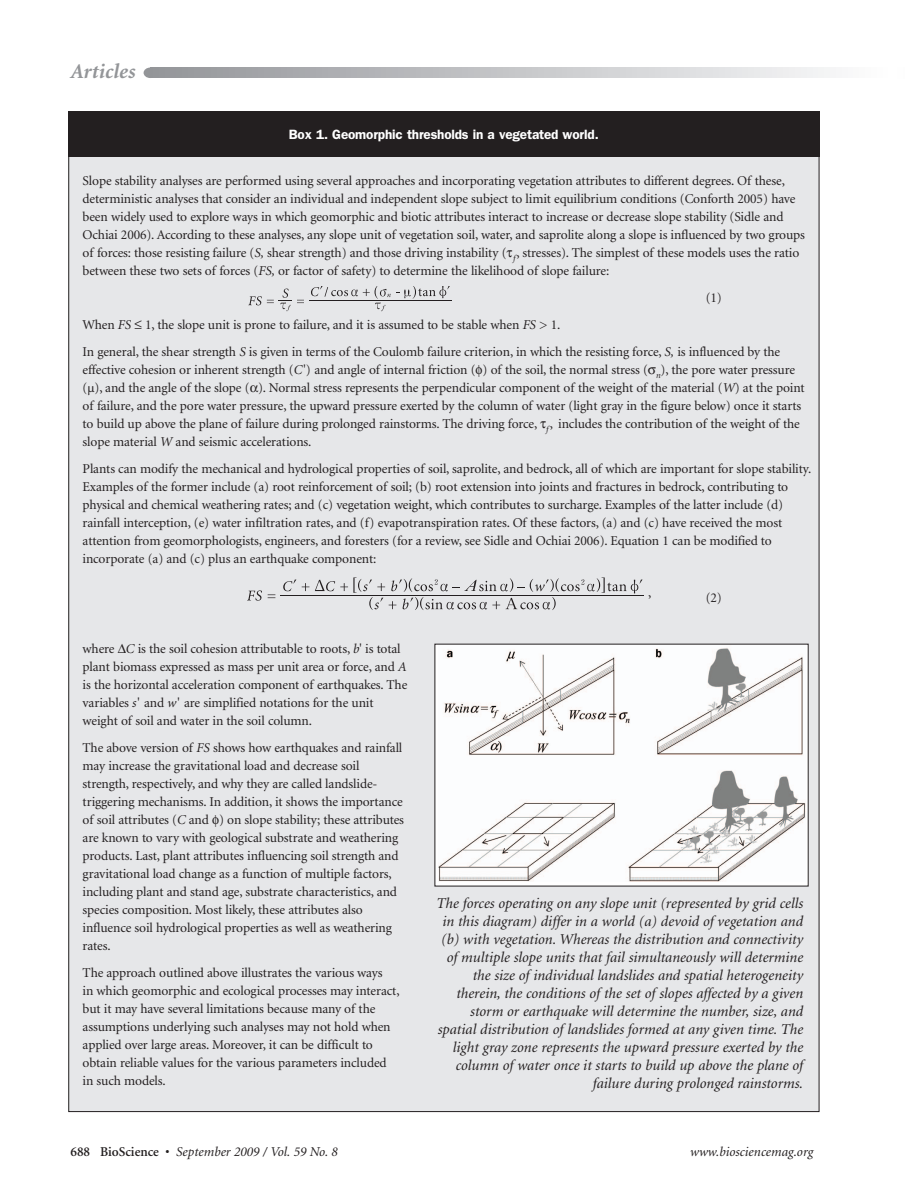
<style>
.page{position:relative;width:905px;height:1202px;background:#fff}
.page>*{position:absolute;margin:0;border:0;box-sizing:border-box;transform-origin:0 0}
.t1{font:italic 700 21px "Minion";color:#939598}
.t2{font:italic 15px/18px "Minion";color:#231f20;text-align:right}
.t3{font:13.5px/18px "Minion";letter-spacing:-.01em;color:#231f20}
.t4{font:italic 13.5px "Minion";color:#231f20}
.t5{font:600 13.5px "Franklin Gothic";letter-spacing:-.01em;color:#fff}
.s1{font-style:italic}
.s2{font-weight:600;font-style:normal}
</style>
<div class="page">
<div style="left:144px;top:68px;width:13px;height:10px;background:#939598;border-radius:50%"></div>
<svg style="left:151px;top:67px;width:679px;height:11px;background:#c2c4c6"></svg>
<div style="left:69px;top:112px;width:750px;height:999px;background:#e6e7e9"></div>
<svg style="left:311px;top:286px;width:139px;height:25px"></svg>
<svg style="left:248px;top:288px;width:56px;height:23px"></svg>
<hr style="left:309px;top:300px;width:142px;height:1px;background:#231f20">
<div style="left:68px;top:112px;width:751px;height:45px;background:#231f20"></div>
<div style="left:435px;top:644px;width:373px;height:242px;background:#fff"></div>
<img style="left:438px;top:648px;width:367px;height:233px">
<svg style="left:248px;top:590px;width:14px;height:10px"></svg>
<svg style="left:268px;top:594px;width:7px;height:4px"></svg>
<svg style="left:302px;top:583px;width:7px;height:8px"></svg>
<svg style="left:283px;top:579px;width:13px;height:12px"></svg>
<hr style="left:281px;top:595px;width:363px;height:1px;background:#231f20">
<svg style="left:315px;top:577px;width:327px;height:33px"></svg>
<h1 class="t1" style="left:71px;top:63px;width:66px">Articles</h1>
<p class="t5" style="left:289px;top:130px;width:311px">Box 1. Geomorphic thresholds in a vegetated world.</p>
<p class="t3" style="left:83px;top:172px;width:724px">Slope stability analyses are performed using several approaches and incorporating vegetation attributes to different degrees. Of these, deterministic analyses that consider an individual and independent slope subject to limit equilibrium conditions (Conforth 2005) have been widely used to explore ways in which geomorphic and biotic attributes interact to increase or decrease slope stability (Sidle and Ochiai 2006). According to these analyses, any slope unit of vegetation soil, water, and saprolite along a slope is influenced by two groups of forces: those resisting failure (<span class="s1">S,</span> shear strength) and those driving instability ( <sub>f</sub>, stresses). The simplest of these models uses the ratio between these two sets of forces (<span class="s1">FS,</span> or factor of safety) to determine the likelihood of slope failure:</p>
<p class="t3" style="left:705px;top:289px;width:18px">(1)</p>
<p class="t3" style="left:83px;top:312px;width:699px;line-height:27px">When <span class="s1">FS</span> ≤ 1, the slope unit is prone to failure, and it is assumed to be stable when <span class="s1">FS</span> &gt; 1.<br>In general, the shear strength <span class="s1">S</span> is given in terms of the Coulomb failure criterion, in which the resisting force, <span class="s1">S,</span> is influenced by the</p>
<p class="t3" style="left:83px;top:361px;width:723px">effective cohesion or inherent strength (<span class="s1">C</span>') and angle of internal friction ( ) of the soil, the normal stress ( <sub>n</sub>), the pore water pressure (μ), and the angle of the slope ( ). Normal stress represents the perpendicular component of the weight of the material (<span class="s1">W</span>) at the point of failure, and the pore water pressure, the upward pressure exerted by the column of water (light gray in the figure below) once it starts to build up above the plane of failure during prolonged rainstorms. The driving force, <sub>f</sub>, includes the contribution of the weight of the slope material <span class="s1">W</span> and seismic accelerations.</p>
<p class="t3" style="left:83px;top:460px;width:730px">Plants can modify the mechanical and hydrological properties of soil, saprolite, and bedrock, all of which are important for slope stability.<br>Examples of the former include (a) root reinforcement of soil; (b) root extension into joints and fractures in bedrock, contributing to physical and chemical weathering rates; and (c) vegetation weight, which contributes to surcharge. Examples of the latter include (d) rainfall interception, (e) water infiltration rates, and (f) evapotranspiration rates. Of these factors, (a) and (c) have received the most attention from geomorphologists, engineers, and foresters (for a review, see Sidle and Ochiai 2006). Equation 1 can be modified to incorporate (a) and (c) plus an earthquake component:</p>
<p class="t3" style="left:648px;top:585px;width:5px">,</p>
<p class="t3" style="left:705px;top:589px;width:18px">(2)</p>
<p class="t3" style="left:83px;top:640px;width:326px">where <span class="s1">C</span> is the soil cohesion attributable to roots, <span class="s1">b</span>' is total plant biomass expressed as mass per unit area or force, and <span class="s1">A </span>is the horizontal acceleration component of earthquakes. The variables <span class="s1">s</span>' and <span class="s1">w</span>' are simplified notations for the unit weight of soil and water in the soil column.</p>
<p class="t3" style="left:83px;top:739px;width:323px">The above version of <span class="s1">FS</span> shows how earthquakes and rainfall may increase the gravitational load and decrease soil strength, respectively, and why they are called landslide&shy;triggering mechanisms. In addition, it shows the importance of soil attributes (<span class="s1">C</span> and ) on slope stability; these attributes are known to vary with geological substrate and weathering products. Last, plant attributes influencing soil strength and gravitational load change as a function of multiple factors, including plant and stand age, substrate characteristics, and species composition. Most likely, these attributes also influence soil hydrological properties as well as weathering rates.</p>
<p class="t3" style="left:83px;top:964px;width:318px">The approach outlined above illustrates the various ways<br>in which geomorphic and ecological processes may interact, but it may have several limitations because many of the assumptions underlying such analyses may not hold when applied over large areas. Moreover, it can be difficult to obtain reliable values for the various param eters included in such models.</p>
<p class="t2" style="left:436px;top:895px;width:368px">The forces operating on any slope unit (represented by grid cells in this diagram) differ in a world (a) devoid of vegetation and (b) with vegetation. Whereas the distribution and connectivity of multiple slope units that fail simultaneously will determine the size of individual landslides and spatial heterogeneity therein, the conditions of the set of slopes affected by a given storm or earthquake will determine the number, size, and spatial distribution of landslides formed at any given time. The light gray zone represents the upward pressure exerted by the column of water once it starts to build up above the plane of failure during prolonged rainstorms.</p>
<p class="t4" style="left:70px;top:1146px;width:269px"><span class="s2">688 BioScience •</span> September 2009 / Vol. 59 No. 8</p>
<p class="t4" style="left:690px;top:1146px;width:125px">www.biosciencemag.org</p>
</div>
